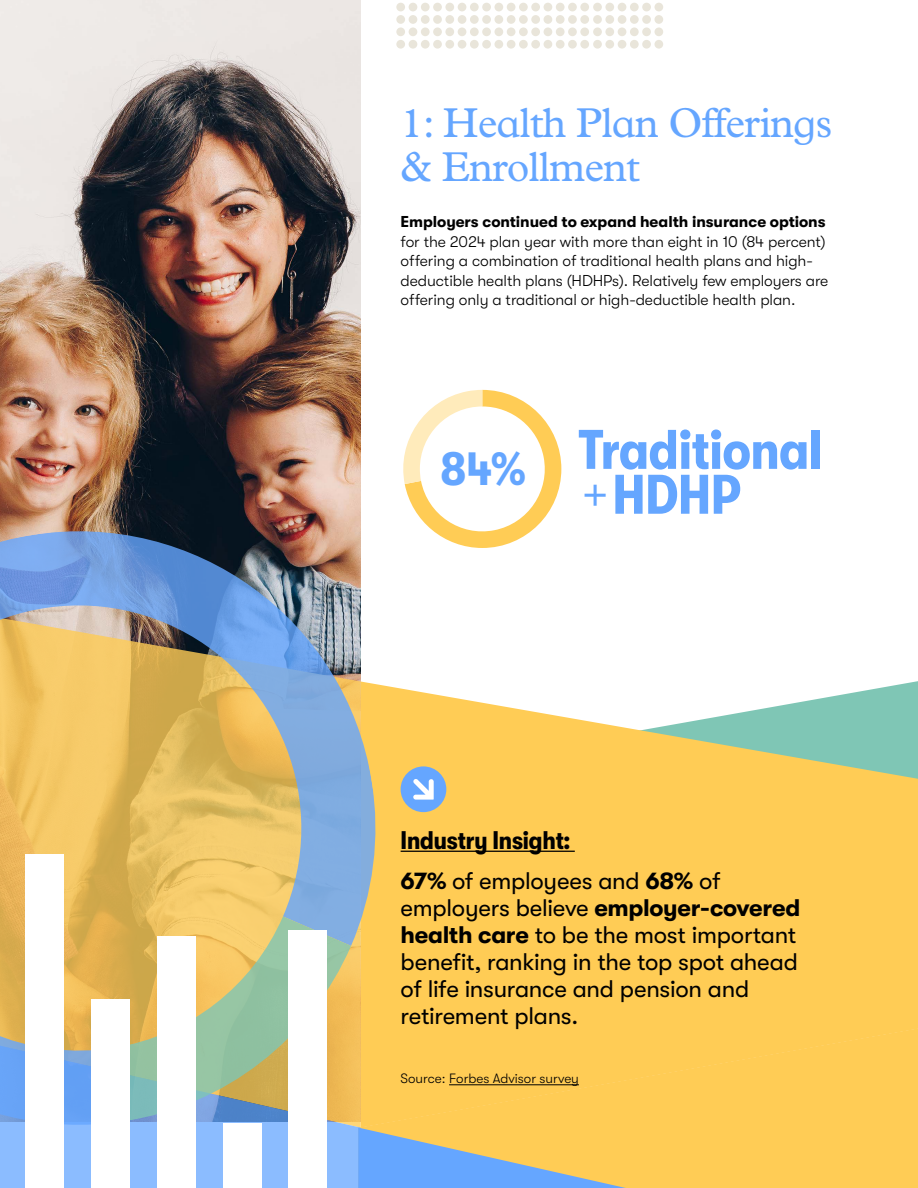
<style>
.page{position:relative;width:918px;height:1188px;background:#fff}
.page>*{position:absolute;margin:0;border:0;box-sizing:border-box;transform-origin:0 0}
.t1{font:700 condensed 55.65px/44.8px "GT Walsheim Pro";letter-spacing:-.005em;color:#65a6ff}
.t2{font:42px/43.5px "Plantin Infant MT Std";letter-spacing:-.025em;color:#65a6ff}
.t3{font:700 condensed 25.5px "GT Walsheim Pro";letter-spacing:-.005em;color:#000}
.t4{font:24px/27px "GT Walsheim Pro";letter-spacing:-.01em;color:#000}
.t5{font:300 15.75px/19.5px "GT Walsheim Pro";letter-spacing:-.005em;color:#000}
.t6{font:700 15.75px "GT Walsheim Pro";letter-spacing:-.005em;color:#000}
.t7{font:300 13.5px "GT Walsheim Pro";color:#000}
.s1{font-family:"Plantin Infant MT Std";font-weight:400;font-stretch:normal;font-size:39.3px}
.s2{font-weight:700}
</style>
<div class="page">
<svg style="left:403px;top:390px;width:158px;height:158px"></svg>
<img style="left:0;top:0;width:360px;height:509px">
<svg style="left:381px;top:681px;width:537px;height:347px;background:#f5cf68"></svg>
<div style="left:381px;top:1028px;width:537px;height:160px;background:#fc5"></div>
<svg style="left:360px;top:1128px;width:266px;height:60px;background:#b3b9a8"></svg>
<hr style="left:401px;top:851px;width:174px;height:1px;background:#000">
<hr style="left:449px;top:1084px;width:130px;height:1px;background:#000">
<div style="left:401px;top:766px;width:45px;height:46px;background:#65a6ff;border-radius:50%"></div>
<svg style="left:413px;top:779px;width:21px;height:21px"></svg>
<div style="left:0;top:1147px;width:360px;height:41px;background:#8bbcff"></div>
<svg style="left:0;top:509px;width:381px;height:638px;background:#b8ad8b"></svg>
<svg style="left:114px;top:916px;width:237px;height:205px;background:#bbba82"></svg>
<div style="left:482px;top:3px;width:9px;height:8px;background:#e9e5da;border-radius:50%"></div>
<div style="left:580px;top:3px;width:9px;height:8px;background:#e9e5da;border-radius:50%"></div>
<div style="left:433px;top:3px;width:9px;height:8px;background:#e9e5da;border-radius:50%"></div>
<div style="left:531px;top:3px;width:9px;height:8px;background:#e9e5da;border-radius:50%"></div>
<div style="left:470px;top:3px;width:9px;height:8px;background:#e9e5da;border-radius:50%"></div>
<div style="left:568px;top:3px;width:9px;height:8px;background:#e9e5da;border-radius:50%"></div>
<div style="left:421px;top:3px;width:9px;height:8px;background:#e9e5da;border-radius:50%"></div>
<div style="left:519px;top:3px;width:9px;height:8px;background:#e9e5da;border-radius:50%"></div>
<div style="left:458px;top:3px;width:8px;height:8px;background:#e9e5da;border-radius:50%"></div>
<div style="left:556px;top:3px;width:9px;height:8px;background:#e9e5da;border-radius:50%"></div>
<div style="left:409px;top:3px;width:8px;height:8px;background:#e9e5da;border-radius:50%"></div>
<div style="left:507px;top:3px;width:8px;height:8px;background:#e9e5da;border-radius:50%"></div>
<div style="left:445px;top:3px;width:9px;height:8px;background:#e9e5da;border-radius:50%"></div>
<div style="left:544px;top:3px;width:8px;height:8px;background:#e9e5da;border-radius:50%"></div>
<div style="left:396px;top:3px;width:9px;height:8px;background:#e9e5da;border-radius:50%"></div>
<div style="left:495px;top:3px;width:8px;height:8px;background:#e9e5da;border-radius:50%"></div>
<div style="left:482px;top:40px;width:9px;height:9px;background:#e9e5da;border-radius:50%"></div>
<div style="left:580px;top:40px;width:9px;height:9px;background:#e9e5da;border-radius:50%"></div>
<div style="left:433px;top:40px;width:9px;height:9px;background:#e9e5da;border-radius:50%"></div>
<div style="left:531px;top:40px;width:9px;height:9px;background:#e9e5da;border-radius:50%"></div>
<div style="left:470px;top:40px;width:9px;height:9px;background:#e9e5da;border-radius:50%"></div>
<div style="left:568px;top:40px;width:9px;height:9px;background:#e9e5da;border-radius:50%"></div>
<div style="left:421px;top:40px;width:9px;height:9px;background:#e9e5da;border-radius:50%"></div>
<div style="left:519px;top:40px;width:9px;height:9px;background:#e9e5da;border-radius:50%"></div>
<div style="left:458px;top:40px;width:8px;height:9px;background:#e9e5da;border-radius:50%"></div>
<div style="left:556px;top:40px;width:9px;height:9px;background:#e9e5da;border-radius:50%"></div>
<div style="left:409px;top:40px;width:8px;height:9px;background:#e9e5da;border-radius:50%"></div>
<div style="left:507px;top:40px;width:8px;height:9px;background:#e9e5da;border-radius:50%"></div>
<div style="left:445px;top:40px;width:9px;height:9px;background:#e9e5da;border-radius:50%"></div>
<div style="left:544px;top:40px;width:8px;height:9px;background:#e9e5da;border-radius:50%"></div>
<div style="left:396px;top:40px;width:9px;height:9px;background:#e9e5da;border-radius:50%"></div>
<div style="left:495px;top:40px;width:8px;height:9px;background:#e9e5da;border-radius:50%"></div>
<div style="left:482px;top:27px;width:9px;height:9px;background:#e9e5da;border-radius:50%"></div>
<div style="left:580px;top:27px;width:9px;height:9px;background:#e9e5da;border-radius:50%"></div>
<div style="left:433px;top:27px;width:9px;height:9px;background:#e9e5da;border-radius:50%"></div>
<div style="left:531px;top:27px;width:9px;height:9px;background:#e9e5da;border-radius:50%"></div>
<div style="left:470px;top:27px;width:9px;height:9px;background:#e9e5da;border-radius:50%"></div>
<div style="left:568px;top:27px;width:9px;height:9px;background:#e9e5da;border-radius:50%"></div>
<div style="left:421px;top:27px;width:9px;height:9px;background:#e9e5da;border-radius:50%"></div>
<div style="left:519px;top:27px;width:9px;height:9px;background:#e9e5da;border-radius:50%"></div>
<div style="left:458px;top:27px;width:8px;height:9px;background:#e9e5da;border-radius:50%"></div>
<div style="left:556px;top:27px;width:9px;height:9px;background:#e9e5da;border-radius:50%"></div>
<div style="left:409px;top:27px;width:8px;height:9px;background:#e9e5da;border-radius:50%"></div>
<div style="left:507px;top:27px;width:8px;height:9px;background:#e9e5da;border-radius:50%"></div>
<div style="left:445px;top:27px;width:9px;height:9px;background:#e9e5da;border-radius:50%"></div>
<div style="left:544px;top:27px;width:8px;height:9px;background:#e9e5da;border-radius:50%"></div>
<div style="left:396px;top:27px;width:9px;height:9px;background:#e9e5da;border-radius:50%"></div>
<div style="left:495px;top:27px;width:8px;height:9px;background:#e9e5da;border-radius:50%"></div>
<div style="left:482px;top:15px;width:9px;height:9px;background:#e9e5da;border-radius:50%"></div>
<div style="left:580px;top:15px;width:9px;height:9px;background:#e9e5da;border-radius:50%"></div>
<div style="left:433px;top:15px;width:9px;height:9px;background:#e9e5da;border-radius:50%"></div>
<div style="left:531px;top:15px;width:9px;height:9px;background:#e9e5da;border-radius:50%"></div>
<div style="left:470px;top:15px;width:9px;height:9px;background:#e9e5da;border-radius:50%"></div>
<div style="left:568px;top:15px;width:9px;height:9px;background:#e9e5da;border-radius:50%"></div>
<div style="left:421px;top:15px;width:9px;height:9px;background:#e9e5da;border-radius:50%"></div>
<div style="left:519px;top:15px;width:9px;height:9px;background:#e9e5da;border-radius:50%"></div>
<div style="left:458px;top:15px;width:8px;height:9px;background:#e9e5da;border-radius:50%"></div>
<div style="left:556px;top:15px;width:9px;height:9px;background:#e9e5da;border-radius:50%"></div>
<div style="left:409px;top:15px;width:8px;height:9px;background:#e9e5da;border-radius:50%"></div>
<div style="left:507px;top:15px;width:8px;height:9px;background:#e9e5da;border-radius:50%"></div>
<div style="left:445px;top:15px;width:9px;height:9px;background:#e9e5da;border-radius:50%"></div>
<div style="left:544px;top:15px;width:8px;height:9px;background:#e9e5da;border-radius:50%"></div>
<div style="left:396px;top:15px;width:9px;height:9px;background:#e9e5da;border-radius:50%"></div>
<div style="left:495px;top:15px;width:8px;height:9px;background:#e9e5da;border-radius:50%"></div>
<div style="left:630px;top:3px;width:9px;height:8px;background:#e9e5da;border-radius:50%"></div>
<div style="left:618px;top:3px;width:8px;height:8px;background:#e9e5da;border-radius:50%"></div>
<div style="left:654px;top:3px;width:9px;height:8px;background:#e9e5da;border-radius:50%"></div>
<div style="left:605px;top:3px;width:9px;height:8px;background:#e9e5da;border-radius:50%"></div>
<div style="left:642px;top:3px;width:9px;height:8px;background:#e9e5da;border-radius:50%"></div>
<div style="left:593px;top:3px;width:9px;height:8px;background:#e9e5da;border-radius:50%"></div>
<div style="left:630px;top:40px;width:9px;height:9px;background:#e9e5da;border-radius:50%"></div>
<div style="left:618px;top:40px;width:8px;height:9px;background:#e9e5da;border-radius:50%"></div>
<div style="left:654px;top:40px;width:9px;height:9px;background:#e9e5da;border-radius:50%"></div>
<div style="left:605px;top:40px;width:9px;height:9px;background:#e9e5da;border-radius:50%"></div>
<div style="left:642px;top:40px;width:9px;height:9px;background:#e9e5da;border-radius:50%"></div>
<div style="left:593px;top:40px;width:9px;height:9px;background:#e9e5da;border-radius:50%"></div>
<div style="left:630px;top:27px;width:9px;height:9px;background:#e9e5da;border-radius:50%"></div>
<div style="left:618px;top:27px;width:8px;height:9px;background:#e9e5da;border-radius:50%"></div>
<div style="left:654px;top:27px;width:9px;height:9px;background:#e9e5da;border-radius:50%"></div>
<div style="left:605px;top:27px;width:9px;height:9px;background:#e9e5da;border-radius:50%"></div>
<div style="left:642px;top:27px;width:9px;height:9px;background:#e9e5da;border-radius:50%"></div>
<div style="left:593px;top:27px;width:9px;height:9px;background:#e9e5da;border-radius:50%"></div>
<div style="left:630px;top:15px;width:9px;height:9px;background:#e9e5da;border-radius:50%"></div>
<div style="left:618px;top:15px;width:8px;height:9px;background:#e9e5da;border-radius:50%"></div>
<div style="left:654px;top:15px;width:9px;height:9px;background:#e9e5da;border-radius:50%"></div>
<div style="left:605px;top:15px;width:9px;height:9px;background:#e9e5da;border-radius:50%"></div>
<div style="left:642px;top:15px;width:9px;height:9px;background:#e9e5da;border-radius:50%"></div>
<div style="left:593px;top:15px;width:9px;height:9px;background:#e9e5da;border-radius:50%"></div>
<div style="left:289px;top:930px;width:38px;height:258px;background:#fff"></div>
<div style="left:157px;top:936px;width:38px;height:252px;background:#fff"></div>
<div style="left:223px;top:1123px;width:38px;height:65px;background:#fff"></div>
<div style="left:92px;top:999px;width:38px;height:189px;background:#fff"></div>
<div style="left:26px;top:855px;width:38px;height:333px;background:#fff"></div>
<h2 class="t2" style="left:401px;top:101px;width:433px">1: Health Plan Offerings &amp; Enrollment</h2>
<p class="t6" style="left:401px;top:213px;width:427px">Employers continued to expand health insurance options</p>
<p class="t5" style="left:401px;top:232px;width:429px">for the 2024 plan year with more than eight in 10 (84 percent) offering a combination of traditional health plans and high&shy;deductible health plans (HDHPs). Relatively few employers are offering only a traditional or high-deductible health plan.</p>
<h1 class="t1" style="left:582px;top:427px;width:242px;text-indent:-142px"><sub>84%</sub> Traditional <span class="s1">+</span>HDHP</h1>
<h3 class="t3" style="left:401px;top:826px;width:171px">Industry Insight:</h3>
<h3 class="t4" style="left:401px;top:868px;width:401px"><span class="s2">67%</span> of employees and <span class="s2">68%</span> of employers believe <span class="s2">employer-covered health care</span> to be the most important benefit, ranking in the top spot ahead of life insurance and pension and retirement plans.</h3>
<p class="t7" style="left:401px;top:1071px;width:180px">Source: Forbes Advisor survey</p>
</div>
